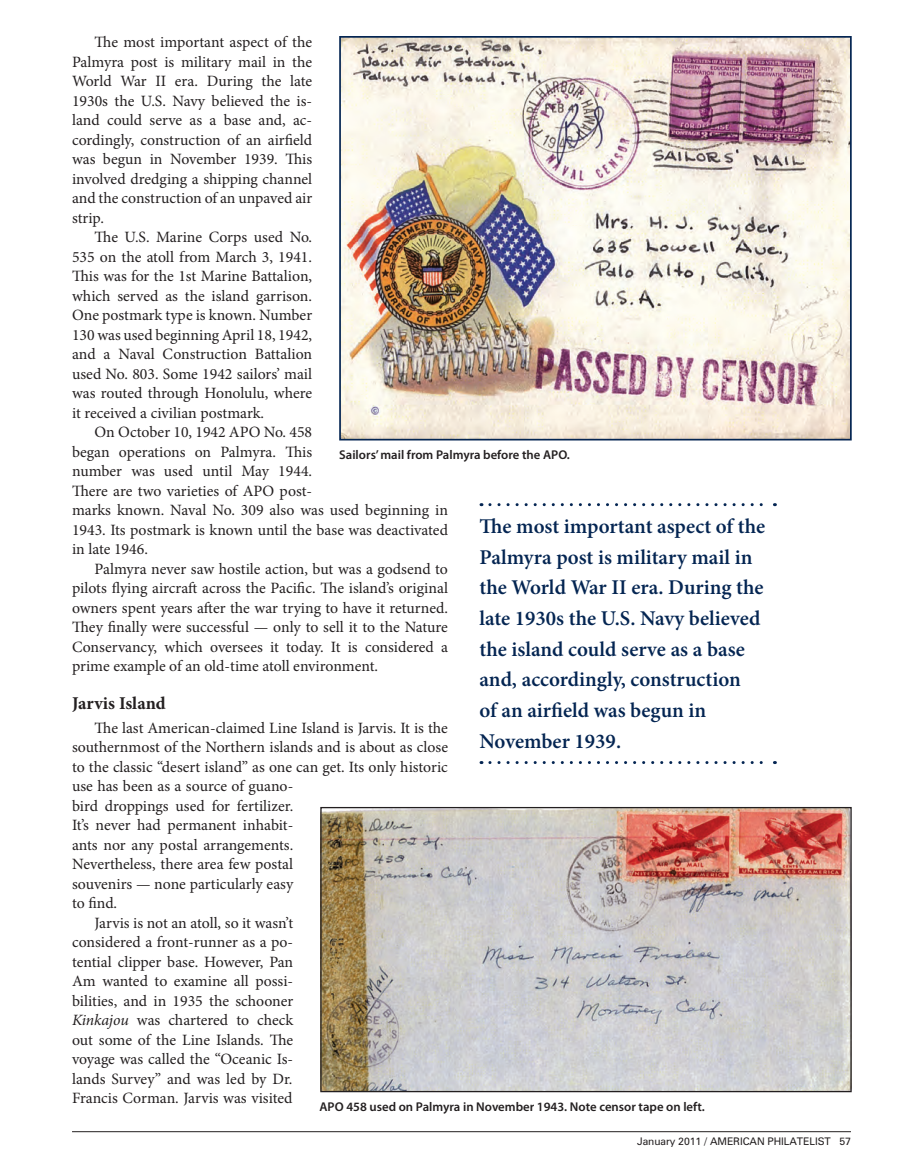
<style>
.page{position:relative;width:905px;height:1168px;background:#fff}
.page>*{position:absolute;margin:0;border:0;box-sizing:border-box;transform-origin:0 0}
.t1{font:600 21px/30.6px "Minion Pro";color:#042552}
.t2{font:700 18px "Minion Pro";letter-spacing:-.005em;color:#231f20}
.t3{font:15.75px "Minion Pro";color:#231f20}
.t4{font:600 12.75px "Myriad Pro";color:#231f20}
.t5{font:10.5px "Zurich BT";letter-spacing:-.005em;color:#231f20}
.s1{font-style:italic}
</style>
<div class="page">
<hr style="left:72px;top:1131px;width:778px;height:1px;background:#231f20">
<img style="left:342px;top:39px;width:506px;height:398px">
<div style="left:339px;top:36px;width:512px;height:404px;border:2px solid #042552"></div>
<img style="left:322px;top:809px;width:527px;height:281px">
<div style="left:320px;top:807px;width:531px;height:285px;border:1px solid #231f20"></div>
<svg style="left:490px;top:503px;width:285px;height:3px"></svg>
<svg style="left:490px;top:761px;width:285px;height:3px"></svg>
<p class="t3" style="left:94px;top:32px;width:219px">The most important aspect of the</p>
<p class="t3" style="left:72px;top:51px;width:242px">Palmyra post is military mail in the</p>
<p class="t3" style="left:72px;top:71px;width:242px">World War II era. During the late</p>
<p class="t3" style="left:72px;top:90px;width:242px">1930s the U.S. Navy believed the is-</p>
<p class="t3" style="left:72px;top:110px;width:242px">land could serve as a base and, ac-</p>
<p class="t3" style="left:72px;top:129px;width:242px">cordingly, construction of an airfield</p>
<p class="t3" style="left:72px;top:149px;width:242px">was begun in November 1939. This</p>
<p class="t3" style="left:72px;top:168px;width:242px">involved dredging a shipping channel</p>
<p class="t3" style="left:72px;top:188px;width:242px">and the construction of an unpaved air</p>
<p class="t3" style="left:72px;top:207px;width:33px">strip.</p>
<p class="t3" style="left:94px;top:227px;width:219px">The U.S. Marine Corps used No.</p>
<p class="t3" style="left:72px;top:246px;width:241px">535 on the atoll from March 3, 1941.</p>
<p class="t3" style="left:72px;top:266px;width:242px">This was for the 1st Marine Battalion,</p>
<p class="t3" style="left:72px;top:285px;width:242px">which served as the island garrison.</p>
<p class="t3" style="left:72px;top:305px;width:242px">One postmark type is known. Number</p>
<p class="t3" style="left:72px;top:324px;width:241px">130 was used beginning April 18, 1942,</p>
<p class="t3" style="left:72px;top:344px;width:242px">and a Naval Construction Battalion</p>
<p class="t3" style="left:72px;top:363px;width:242px">used No. 803. Some 1942 sailors’ mail</p>
<p class="t3" style="left:72px;top:382px;width:242px">was routed through Honolulu, where</p>
<p class="t3" style="left:72px;top:402px;width:194px">it received a civilian postmark.</p>
<p class="t3" style="left:94px;top:421px;width:219px">On October 10, 1942 APO No. 458</p>
<p class="t3" style="left:72px;top:441px;width:242px">began operations on Palmyra. This</p>
<p class="t3" style="left:72px;top:460px;width:241px">number was used until May 1944.</p>
<p class="t3" style="left:72px;top:480px;width:242px">There are two varieties of APO post-</p>
<p class="t3" style="left:72px;top:499px;width:377px">marks known. Naval No. 309 also was used beginning in</p>
<p class="t3" style="left:72px;top:519px;width:377px">1943. Its postmark is known until the base was deactivated</p>
<p class="t3" style="left:72px;top:538px;width:77px">in late 1946.</p>
<p class="t3" style="left:94px;top:558px;width:355px">Palmyra never saw hostile action, but was a godsend to</p>
<p class="t3" style="left:72px;top:577px;width:377px">pilots flying aircraft across the Pacific. The island’s original</p>
<p class="t3" style="left:72px;top:597px;width:377px">owners spent years after the war trying to have it returned.</p>
<p class="t3" style="left:72px;top:616px;width:377px">They finally were successful — only to sell it to the Nature</p>
<p class="t3" style="left:72px;top:636px;width:377px">Conservancy, which oversees it today. It is considered a</p>
<p class="t3" style="left:72px;top:655px;width:308px">prime example of an old-time atoll environment.</p>
<p class="t2" style="left:72px;top:690px;width:95px">Jarvis Island</p>
<p class="t3" style="left:94px;top:717px;width:355px">The last American-claimed Line Island is Jarvis. It is the</p>
<p class="t3" style="left:72px;top:737px;width:377px">southernmost of the Northern islands and is about as close</p>
<p class="t3" style="left:72px;top:756px;width:377px">to the classic “desert island” as one can get. Its only historic</p>
<p class="t3" style="left:72px;top:776px;width:223px">use has been as a source of guano-</p>
<p class="t3" style="left:72px;top:795px;width:223px">bird droppings used for fertilizer.</p>
<p class="t3" style="left:72px;top:815px;width:223px">It’s never had permanent inhabit-</p>
<p class="t3" style="left:72px;top:834px;width:223px">ants nor any postal arrangements.</p>
<p class="t3" style="left:72px;top:854px;width:223px">Nevertheless, there area few postal</p>
<p class="t3" style="left:72px;top:873px;width:223px">souvenirs — none particularly easy</p>
<p class="t3" style="left:72px;top:893px;width:47px">to find.</p>
<p class="t3" style="left:94px;top:912px;width:200px">Jarvis is not an atoll, so it wasn’t</p>
<p class="t3" style="left:72px;top:932px;width:223px">considered a front-runner as a po-</p>
<p class="t3" style="left:72px;top:951px;width:223px">tential clipper base. However, Pan</p>
<p class="t3" style="left:72px;top:971px;width:223px">Am wanted to examine all possi-</p>
<p class="t3" style="left:72px;top:990px;width:223px">bilities, and in 1935 the schooner</p>
<p class="t3" style="left:72px;top:1010px;width:223px"><span class="s1">Kinkajou</span> was chartered to check</p>
<p class="t3" style="left:72px;top:1029px;width:223px">out some of the Line Islands. The</p>
<p class="t3" style="left:72px;top:1048px;width:223px">voyage was called the “Oceanic Is-</p>
<p class="t3" style="left:72px;top:1068px;width:222px">lands Survey” and was led by Dr.</p>
<p class="t3" style="left:72px;top:1087px;width:222px">Francis Corman. Jarvis was visited</p>
<p class="t4" style="left:339px;top:446px;width:232px">Sailors’ mail from Palmyra before the APO.</p>
<p class="t1" style="left:479px;top:511px;width:287px">The most important aspect of the<br>Palmyra post is military mail in the World War II era. During the late 1930s the U.S. Navy believed the island could serve as a base and, accordingly, construction<br>of an airfield was begun in<br>November 1939.</p>
<p class="t4" style="left:319px;top:1099px;width:387px">APO 458 used on Palmyra in November 1943. Note censor tape on left.</p>
<p class="t5" style="left:637px;top:1135px;width:215px">JANUARY 2011 / AMERICAN PHILATELIST 57</p>
</div>
